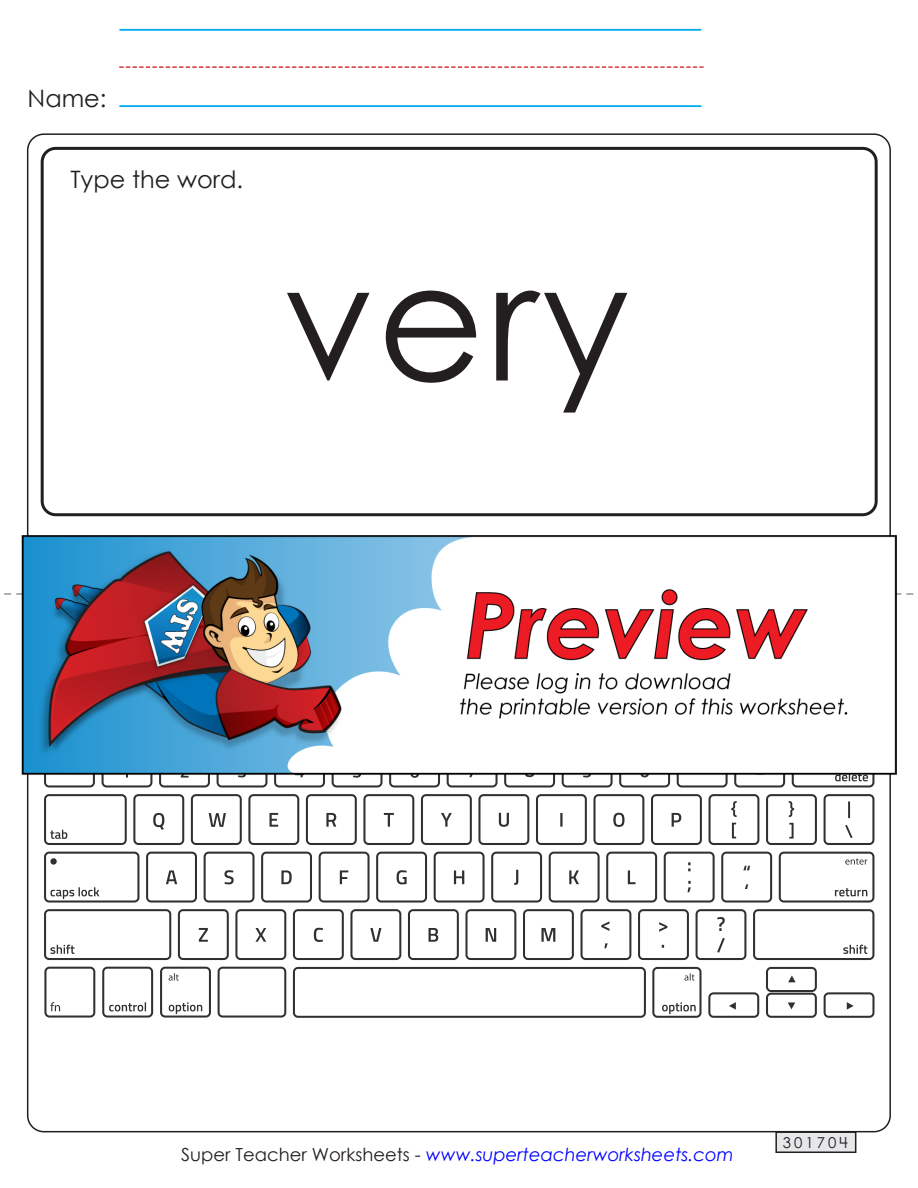
<style>
.page{position:relative;width:918px;height:1188px;background:#fff}
.page>*{position:absolute;margin:0;border:0;box-sizing:border-box;transform-origin:0 0}
.t1{font:165px "Century STW3";color:#231f20}
.t2{font:24px "Century Gothic 2";color:#231f20}
.t3{font:italic 18px "Century Gothic 2";color:#00f}
.t4{font:15px "Century STW4";letter-spacing:.2em;color:#231f20}
.s1{font-style:normal;color:#231f20}
</style>
<div class="page">
<hr style="left:120px;top:29px;width:581px;height:2px;background:#00aeef">
<hr style="left:120px;top:105px;width:581px;height:2px;background:#00aeef">
<svg style="left:119px;top:66px;width:585px;height:2px"></svg>
<div style="left:776px;top:1132px;width:80px;height:20px;background:#e6e7e9"></div>
<div style="left:775px;top:1131px;width:81px;height:22px;border:2px solid #231f20"></div>
<div style="left:41px;top:147px;width:837px;height:369px;border:3px solid #231f20;border-radius:14px"></div>
<svg style="left:44px;top:794px;width:831px;height:224px"></svg>
<svg style="left:50px;top:794px;width:818px;height:220px"></svg>
<svg style="left:5px;top:593px;width:908px;height:2px"></svg>
<img style="left:14px;top:516px;width:883px;height:274px">
<p class="t2" style="left:28px;top:81px;width:80px">Name:</p>
<p class="t2" style="left:70px;top:162px;width:174px">Type the word.</p>
<p class="t1" style="left:283px;top:206px;width:348px">very</p>
<p class="t3" style="left:181px;top:1142px;width:554px"><span class="s1">Super Teacher Worksheets -</span> www.superteacherworksheets.com</p>
<p class="t4" style="left:783px;top:1132px;width:66px">301704</p>
</div>
